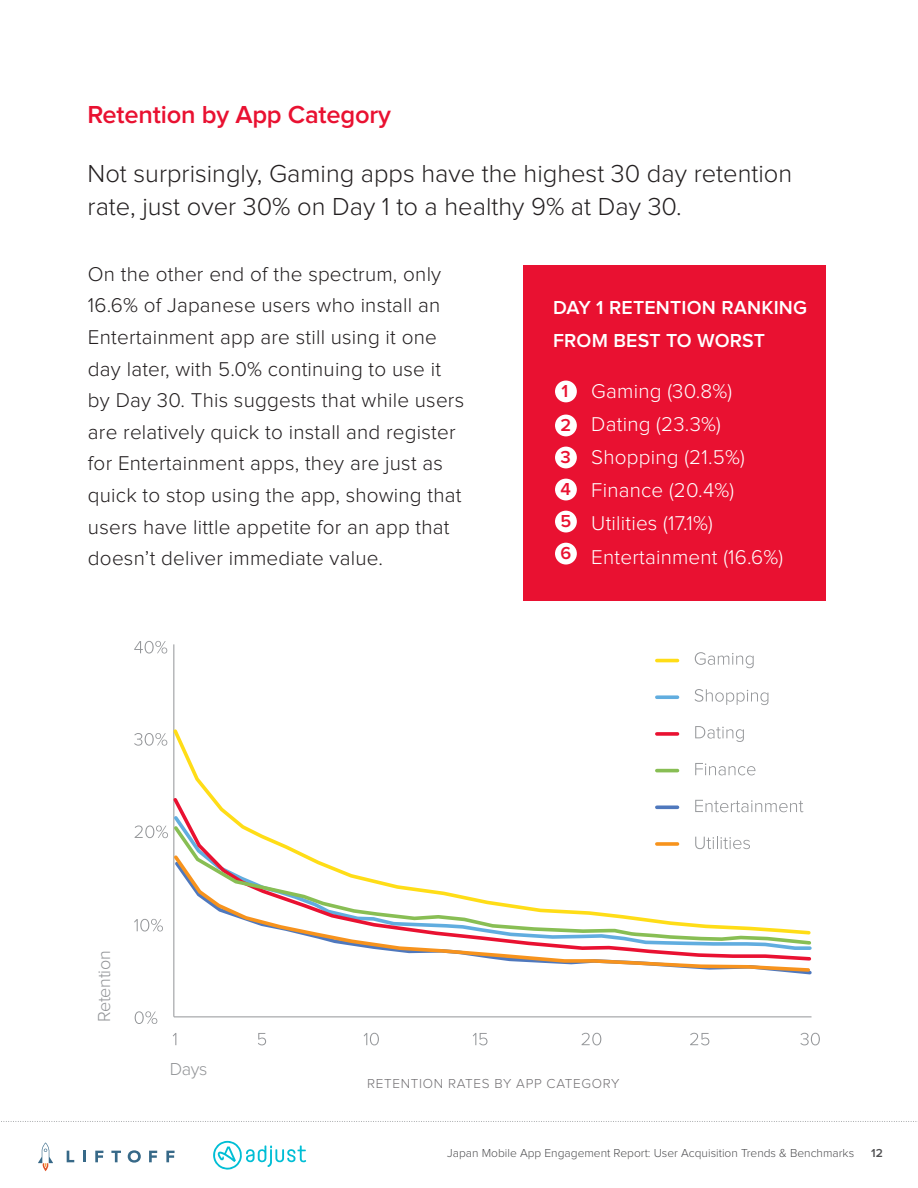
<style>
.page{position:relative;width:918px;height:1188px;background:#fff}
.page>*{position:absolute;margin:0;border:0;box-sizing:border-box;transform-origin:0 0}
.t1{font:300 25.5px/33px "Proxima Nova";color:#231f20}
.t2{font:600 25.5px "Proxima Nova";letter-spacing:-.01em;color:#e91131}
.t3{font:300 20.7px/31.7px "Proxima Nova";letter-spacing:.01em;color:#231f20}
.t4{font:300 20.7px/33.2px "Proxima Nova";letter-spacing:.01em;color:#fff}
.t5{font:600 19.5px/33.3px "Proxima Nova";letter-spacing:.01em;color:#fff}
.t6{font:300 18px "Proxima Nova";letter-spacing:-.02em;color:#939598}
.t7{font:600 18px/32.1px "Proxima Nova";color:#e91131}
.t8{font:300 13.5px "Proxima Nova";letter-spacing:.05em;color:#727073}
.t9{font:300 12px "Proxima Nova";color:#505052}
.t10{font:600 12px "Proxima Nova";color:#505052}
</style>
<div class="page">
<svg style="left:67px;top:1151px;width:7px;height:11px"></svg>
<svg style="left:83px;top:1151px;width:3px;height:11px"></svg>
<svg style="left:95px;top:1151px;width:8px;height:11px"></svg>
<svg style="left:111px;top:1151px;width:10px;height:11px"></svg>
<svg style="left:128px;top:1150px;width:13px;height:13px"></svg>
<svg style="left:149px;top:1151px;width:8px;height:11px"></svg>
<svg style="left:166px;top:1151px;width:9px;height:11px"></svg>
<svg style="left:38px;top:1143px;width:15px;height:28px"></svg>
<svg style="left:1px;top:1121px;width:917px;height:1px"></svg>
<svg style="left:213px;top:1141px;width:93px;height:29px"></svg>
<div style="left:524px;top:265px;width:302px;height:336px;background:#e91131"></div>
<div style="left:555px;top:381px;width:22px;height:21px;background:#fff;border-radius:50%"></div>
<div style="left:555px;top:415px;width:22px;height:21px;background:#fff;border-radius:50%"></div>
<div style="left:555px;top:447px;width:22px;height:21px;background:#fff;border-radius:50%"></div>
<div style="left:555px;top:479px;width:22px;height:21px;background:#fff;border-radius:50%"></div>
<div style="left:555px;top:511px;width:22px;height:21px;background:#fff;border-radius:50%"></div>
<div style="left:555px;top:543px;width:22px;height:22px;background:#fff;border-radius:50%"></div>
<svg style="left:695px;top:652px;width:59px;height:16px"></svg>
<hr style="left:657px;top:659px;width:21px;height:3px;background:#ffdd17">
<svg style="left:695px;top:689px;width:73px;height:16px"></svg>
<svg style="left:657px;top:695px;width:21px;height:4px"></svg>
<svg style="left:135px;top:1011px;width:22px;height:13px"></svg>
<svg style="left:134px;top:919px;width:29px;height:13px"></svg>
<svg style="left:135px;top:826px;width:33px;height:12px"></svg>
<svg style="left:134px;top:733px;width:33px;height:13px"></svg>
<svg style="left:134px;top:641px;width:33px;height:13px"></svg>
<hr style="left:174px;top:1017px;width:638px;height:1px;background:#939598">
<hr style="left:173px;top:644px;width:1px;height:373px;background:#939598">
<svg style="left:258px;top:1033px;width:8px;height:12px"></svg>
<svg style="left:364px;top:1033px;width:15px;height:12px"></svg>
<svg style="left:173px;top:1033px;width:3px;height:12px"></svg>
<svg style="left:473px;top:1033px;width:14px;height:12px"></svg>
<svg style="left:582px;top:1033px;width:19px;height:12px"></svg>
<svg style="left:690px;top:1033px;width:19px;height:12px"></svg>
<svg style="left:800px;top:1033px;width:20px;height:12px"></svg>
<svg style="left:173px;top:726px;width:583px;height:69px"></svg>
<svg style="left:173px;top:795px;width:631px;height:28px"></svg>
<svg style="left:173px;top:823px;width:577px;height:29px"></svg>
<svg style="left:173px;top:852px;width:639px;height:122px"></svg>
<p class="t2" style="left:88px;top:103px;width:305px">Retention by App Category</p>
<p class="t1" style="left:88px;top:158px;width:706px">Not surprisingly, Gaming apps have the highest 30 day retention rate, just over 30% on Day 1 to a healthy 9% at Day 30.</p>
<p class="t3" style="left:88px;top:259px;width:378px">On the other end of the spectrum, only 16.6% of Japanese users who install an Entertainment app are still using it one day later, with 5.0% continuing to use it by Day 30. This suggests that while users are relatively quick to install and register for Entertainment apps, they are just as quick to stop using the app, showing that users have little appetite for an app that doesn’t deliver immediate value.</p>
<p class="t5" style="left:553px;top:292px;width:256px">DAY 1 RETENTION RANKING<br>FROM BEST TO WORST</p>
<p class="t4" style="left:591px;top:375px;width:194px">Gaming (30.8%)<br>Dating (23.3%)<br>Shopping (21.5%)<br>Finance (20.4%)<br>Utilities (17.1%)<br>Entertainment (16.6%)</p>
<p class="t7" style="left:560px;top:375px;width:12px;line-height:34px">1<br>2</p>
<p class="t7" style="left:560px;top:442px;width:12px;text-align:justify">3<br>4<br>5<br>6</p>
<p class="t6" style="left:96px;top:1022px;width:73px;rotate:-90deg">Retention</p>
<p class="t6" style="left:170px;top:1061px;width:39px">Days</p>
<p class="t8" style="left:367px;top:1077px;width:254px">RETENTION RATES BY APP CATEGORY</p>
<p class="t9" style="left:447px;top:1147px;width:408px">Japan Mobile App Engagement Report: User Acquisition Trends &amp; Benchmarks</p>
<p class="t10" style="left:871px;top:1147px;width:13px">12</p>
</div>
